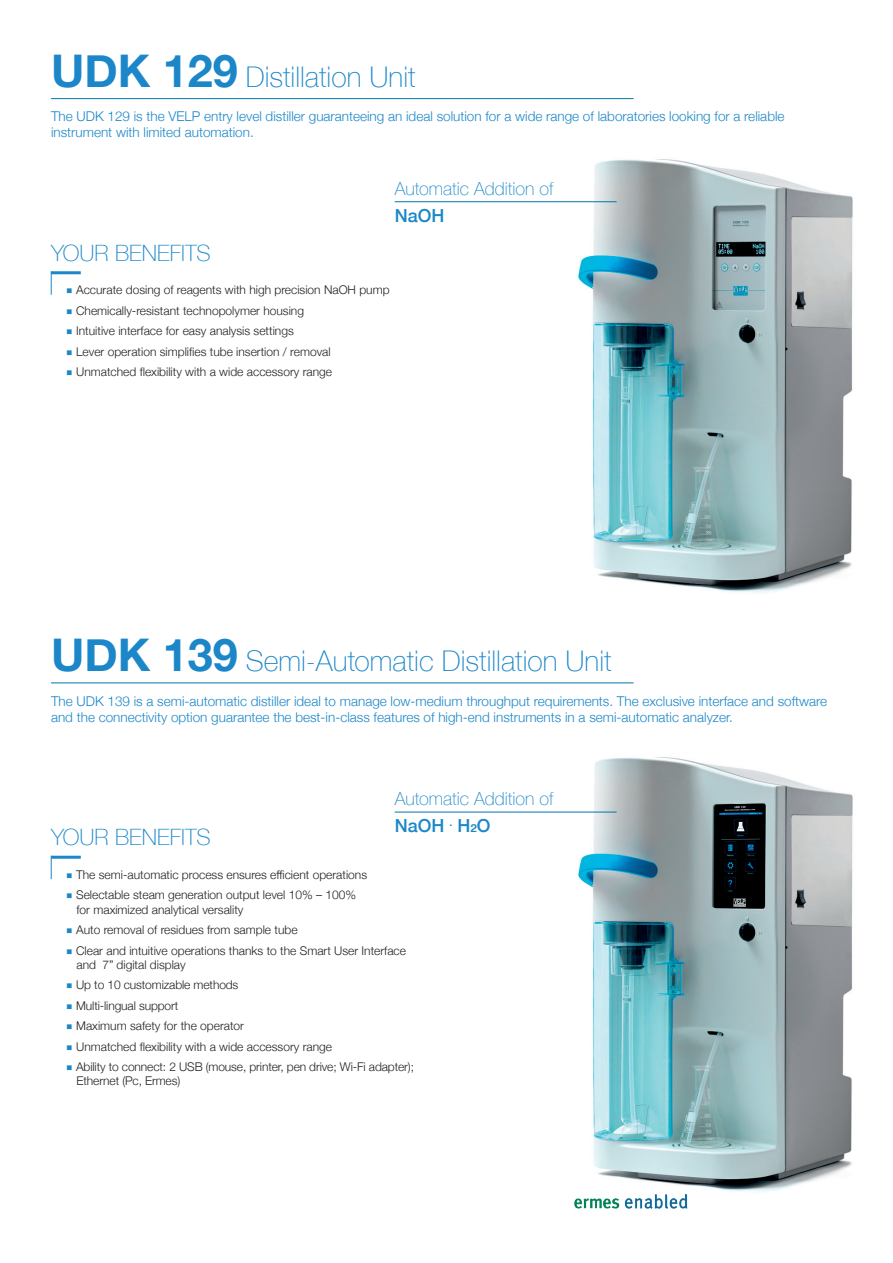
<style>
.page{position:relative;width:893px;height:1263px;background:#fff}
.page>*{position:absolute;margin:0;border:0;box-sizing:border-box;transform-origin:0 0}
.t1{font:100 28.5px "Helvetica Neue";color:#1b87c9}
.t2{font:100 22.5px "Helvetica Neue";color:#1b87c9}
.t3{font:100 18px/27.3px "Helvetica Neue";color:#1b87c9}
.t4{font:500 18px "Helvetica Neue";color:#1b87c9}
.t5{font:300 13.5px/16.2px "Helvetica Neue";color:#1b87c9}
.t6{font:300 12px/14.4px "Helvetica Neue";color:#231f20}
.s1{font-weight:700;font-size:45px}
.s2{font-family:"Montserrat";color:#1b87c9}
.s3{font-weight:500}
</style>
<div class="page">
<hr style="left:51px;top:98px;width:583px;height:1px;background:#0078ae">
<hr style="left:51px;top:683px;width:583px;height:1px;background:#0078ae">
<img style="left:574px;top:159px;width:279px;height:434px">
<hr style="left:395px;top:201px;width:222px;height:1px;background:#0078ae">
<hr style="left:51px;top:271px;width:30px;height:3px;background:#1b87c9">
<svg style="left:51px;top:271px;width:1px;height:24px"></svg>
<img style="left:574px;top:757px;width:279px;height:435px">
<hr style="left:395px;top:812px;width:222px;height:1px;background:#0078ae">
<img style="left:574px;top:1194px;width:114px;height:15px">
<hr style="left:51px;top:856px;width:30px;height:3px;background:#1b87c9">
<svg style="left:51px;top:858px;width:1px;height:21px"></svg>
<h1 class="t1" style="left:51px;top:55px;width:366px"><span class="s1">UDK 129</span> Distillation Unit</h1>
<p class="t5" style="left:51px;top:107px;width:735px">The UDK 129 is the VELP entry level distiller guaranteeing an ideal solution for a wide range of laboratories looking for a reliable instrument with limited automation.</p>
<h3 class="t3" style="left:395px;top:174px;width:160px">Automatic Addition of</h3>
<h3 class="t4" style="left:395px;top:201px;width:51px">NaOH</h3>
<h2 class="t2" style="left:51px;top:236px;width:161px">YOUR BENEFITS</h2>
<p class="t6" style="left:66px;top:282px;width:325px"><span class="s2">■</span> Accurate dosing of reagents with high precision NaOH pump</p>
<p class="t6" style="left:66px;top:303px;width:240px"><span class="s2">■</span> Chemically-resistant technopolymer housing</p>
<p class="t6" style="left:66px;top:323px;width:229px"><span class="s2">■</span> Intuitive interface for easy analysis settings</p>
<p class="t6" style="left:66px;top:343px;width:266px"><span class="s2">■</span> Lever operation simplifies tube insertion / removal</p>
<p class="t6" style="left:66px;top:364px;width:268px"><span class="s2">■</span> Unmatched flexibility with a wide accessory range</p>
<h1 class="t1" style="left:51px;top:639px;width:562px"><span class="s1">UDK 139</span> Semi-Automatic Distillation Unit</h1>
<p class="t5" style="left:51px;top:692px;width:778px">The UDK 139 is a semi-automatic distiller ideal to manage low-medium throughput requirements. The exclusive interface and software and the connectivity option guarantee the best-in-class features of high-end instruments in a semi-automatic analyzer.</p>
<h3 class="t3" style="left:395px;top:784px;width:160px">Automatic Addition of<br><span class="s3">NaOH</span> <sup>.</sup> <span class="s3">H₂O</span></h3>
<h2 class="t2" style="left:51px;top:820px;width:161px">YOUR BENEFITS</h2>
<p class="t6" style="left:66px;top:866px;width:303px"><span class="s2">■</span> The semi-automatic process ensures efficient operations</p>
<p class="t6" style="left:77px;top:887px;width:281px;text-indent:-11px"><span class="s2">■</span> Selectable steam generation output level 10% – 100% for maximized analytical versality</p>
<p class="t6" style="left:66px;top:922px;width:233px"><span class="s2">■</span> Auto removal of residues from sample tube</p>
<p class="t6" style="left:77px;top:942px;width:331px;text-indent:-11px"><span class="s2">■</span> Clear and intuitive operations thanks to the Smart User Interface and 7” digital display</p>
<p class="t6" style="left:66px;top:977px;width:174px"><span class="s2">■</span> Up to 10 customizable methods</p>
<p class="t6" style="left:66px;top:997px;width:114px"><span class="s2">■</span> Multi-lingual support</p>
<p class="t6" style="left:66px;top:1018px;width:180px"><span class="s2">■</span> Maximum safety for the operator</p>
<p class="t6" style="left:66px;top:1038px;width:268px"><span class="s2">■</span> Unmatched flexibility with a wide accessory range</p>
<p class="t6" style="left:77px;top:1058px;width:339px;text-indent:-11px"><span class="s2">■</span> Ability to connect: 2 USB (mouse, printer, pen drive; Wi-Fi adapter);<br>Ethernet (Pc, Ermes)</p>
</div>
